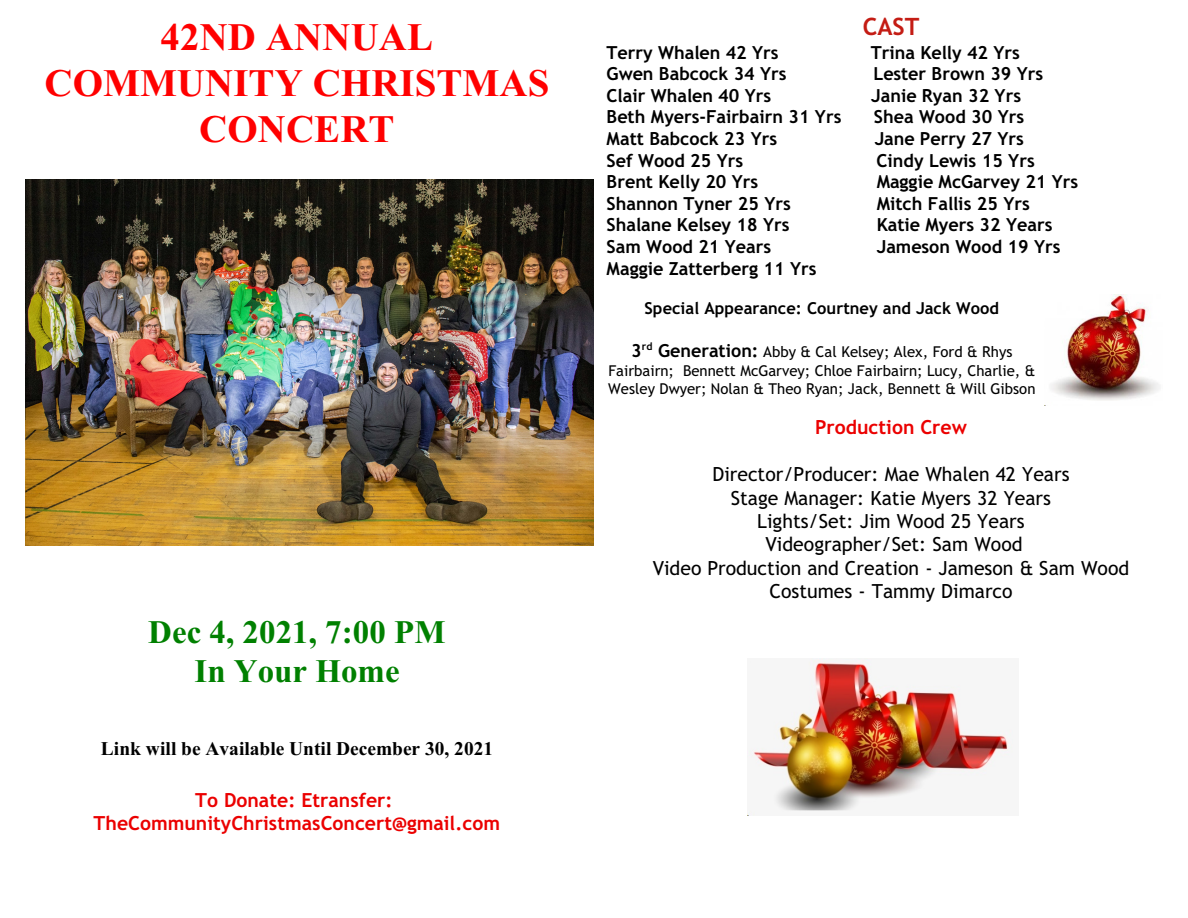
<style>
.page{position:relative;width:1188px;height:918px;background:#fff}
.page>*{position:absolute;margin:0;border:0;box-sizing:border-box;transform-origin:0 0}
.t1{font:700 39px/46.2px "Times New Roman";letter-spacing:.005em;color:#f00;text-align:center}
.t2{font:700 33px/39px "Times New Roman";color:#008000;text-align:center}
.t3{font:700 24px "Trebuchet MS";color:#c41c14}
.t4{font:19.5px/23.4px "Trebuchet MS";color:#000;text-align:center}
.t5{font:700 19.5px/23.4px "Trebuchet MS";color:#eb0000;text-align:center}
.t6{font:700 19.5px "Times New Roman";color:#000}
.t7{font:700 18px "Trebuchet MS";color:#000}
.t8{font:700 16.5px "Trebuchet MS";color:#000}
.t9{font:15px/18.5px "Trebuchet MS";color:#000;text-align:center}
.s1{font-weight:700;font-size:18px}
</style>
<div class="page">
<img style="left:25px;top:179px;width:569px;height:366px">
<img style="left:1044px;top:294px;width:116px;height:112px">
<img style="left:748px;top:659px;width:265px;height:157px">
<h1 class="t1" style="left:44px;top:18px;width:506px">42ND ANNUAL<br>COMMUNITY CHRISTMAS<br>CONCERT</h1>
<h2 class="t2" style="left:148px;top:616px;width:299px">Dec 4, 2021, 7:00 PM<br>In Your Home</h2>
<p class="t6" style="left:101px;top:742px;width:394px">Link will be Available Until December 30, 2021</p>
<p class="t5" style="left:94px;top:790px;width:408px">To Donate: Etransfer:<br>TheCommunityChristmasConcert@gmail.com</p>
<h3 class="t3" style="left:863px;top:18px;width:58px">CAST</h3>
<p class="t7" style="left:607px;top:45px;width:174px">Terry Whalen 42 Yrs</p>
<p class="t7" style="left:871px;top:45px;width:151px">Trina Kelly 42 Yrs</p>
<p class="t7" style="left:607px;top:67px;width:182px">Gwen Babcock 34 Yrs</p>
<p class="t7" style="left:873px;top:67px;width:171px">Lester Brown 39 Yrs</p>
<p class="t7" style="left:607px;top:88px;width:166px">Clair Whalen 40 Yrs</p>
<p class="t7" style="left:871px;top:88px;width:151px">Janie Ryan 32 Yrs</p>
<p class="t7" style="left:607px;top:110px;width:236px">Beth Myers-Fairbairn 31 Yrs</p>
<p class="t7" style="left:874px;top:110px;width:152px">Shea Wood 30 Yrs</p>
<p class="t7" style="left:607px;top:132px;width:172px">Matt Babcock 23 Yrs</p>
<p class="t7" style="left:875px;top:132px;width:151px">Jane Perry 27 Yrs</p>
<p class="t7" style="left:607px;top:153px;width:138px">Sef Wood 25 Yrs</p>
<p class="t7" style="left:877px;top:153px;width:160px">Cindy Lewis 15 Yrs</p>
<p class="t7" style="left:607px;top:175px;width:153px">Brent Kelly 20 Yrs</p>
<p class="t7" style="left:877px;top:175px;width:203px">Maggie McGarvey 21 Yrs</p>
<p class="t7" style="left:607px;top:196px;width:186px">Shannon Tyner 25 Yrs</p>
<p class="t7" style="left:877px;top:196px;width:155px">Mitch Fallis 25 Yrs</p>
<p class="t7" style="left:607px;top:218px;width:185px">Shalane Kelsey 18 Yrs</p>
<p class="t7" style="left:877px;top:218px;width:177px">Katie Myers 32 Years</p>
<p class="t7" style="left:607px;top:240px;width:166px">Sam Wood 21 Years</p>
<p class="t7" style="left:877px;top:240px;width:185px">Jameson Wood 19 Yrs</p>
<p class="t7" style="left:607px;top:261px;width:211px">Maggie Zatterberg 11 Yrs</p>
<p class="t8" style="left:645px;top:302px;width:356px">Special Appearance: Courtney and Jack Wood</p>
<p class="t9" style="left:608px;top:344px;width:429px"><span class="s1">3</span><sup>rd</sup> <span class="s1">Generation:</span> Abby &amp; Cal Kelsey; Alex, Ford &amp; Rhys<br>Fairbairn; Bennett McGarvey; Chloe Fairbairn; Lucy, Charlie, &amp;<br>Wesley Dwyer; Nolan &amp; Theo Ryan; Jack, Bennett &amp; Will Gibson</p>
<p class="t5" style="left:815px;top:417px;width:153px">Production Crew</p>
<p class="t4" style="left:653px;top:464px;width:478px">Director/Producer: Mae Whalen 42 Years<br>Stage Manager: Katie Myers 32 Years<br>Lights/Set: Jim Wood 25 Years<br>Videographer/Set: Sam Wood<br>Video Production and Creation - Jameson &amp; Sam Wood Costumes - Tammy Dimarco</p>
</div>
